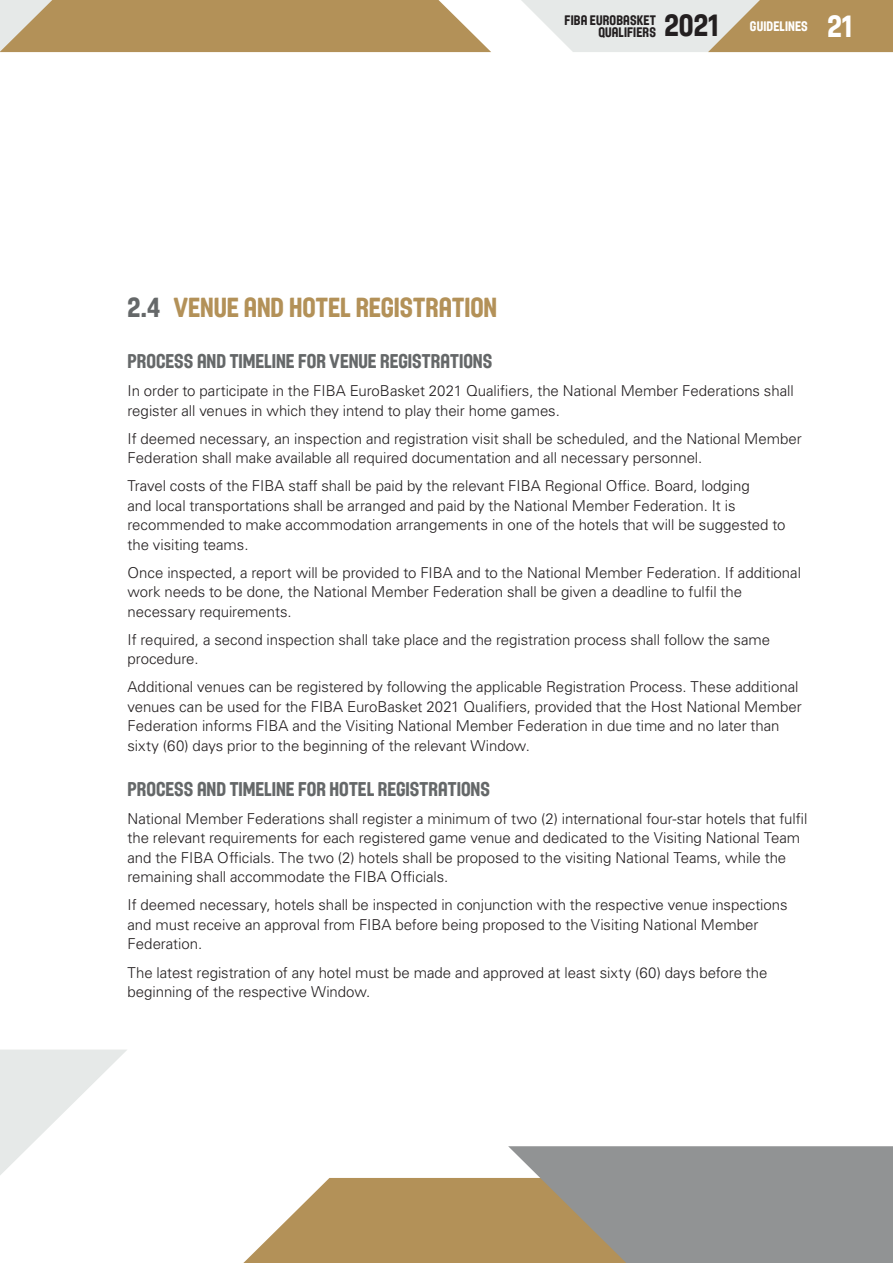
<style>
.page{position:relative;width:893px;height:1263px;background:#fff}
.page>*{position:absolute;margin:0;border:0;box-sizing:border-box;transform-origin:0 0}
.t1{font:30px "Fiba";color:#231f20}
.t2{font:30px "Fiba";color:#fff}
.t3{font:27px "Fiba";color:#b39158}
.t4{font:19.5px "Fiba";color:#656869}
.t5{font:300 15px/19.5px "Univers LTCYR 45";letter-spacing:-.005em;color:#231f20}
.t6{font:13.5px/12px "Fiba";letter-spacing:.01em;color:#231f20;text-align:right}
.t7{font:13.5px "Fiba";letter-spacing:.01em;color:#fff}
.s1{color:#656869}
</style>
<div class="page">
<div style="left:415px;top:1178px;width:93px;height:85px;background:#b39158"></div>
<svg style="left:0;top:1049px;width:415px;height:214px"></svg>
<svg style="left:508px;top:1146px;width:385px;height:117px;background:#98948c"></svg>
<svg style="left:0;top:0;width:491px;height:52px;background:#b99b67"></svg>
<svg style="left:521px;top:0;width:372px;height:52px;background:#d2c5ac"></svg>
<h1 class="t1" style="left:664px;top:8px;width:55px">2021</h1>
<p class="t6" style="left:565px;top:14px;width:93px">FIBA EUROBASKET<br>QUALIFIERS</p>
<p class="t7" style="left:750px;top:18px;width:59px">GUIDELINES</p>
<h1 class="t2" style="left:828px;top:8px;width:26px">21</h1>
<h2 class="t3" style="left:128px;top:291px;width:371px"><span class="s1">2.4</span> VENUE AND HOTEL REGISTRATION</h2>
<h3 class="t4" style="left:128px;top:350px;width:366px">PROCESS AND TIMELINE FOR VENUE REGISTRATIONS</h3>
<p class="t5" style="left:128px;top:381px;width:668px">In order to participate in the FIBA EuroBasket 2021 Qualifiers, the National Member Federations shall register all venues in which they intend to play their home games.</p>
<p class="t5" style="left:128px;top:428px;width:676px">If deemed necessary, an inspection and registration visit shall be scheduled, and the National Member<br>Federation shall make available all required documentation and all necessary personnel.</p>
<p class="t5" style="left:128px;top:476px;width:659px">Travel costs of the FIBA staff shall be paid by the relevant FIBA Regional Office. Board, lodging<br>and local transportations shall be arranged and paid by the National Member Federation. It is recommended to make accommodation arrangements in one of the hotels that will be suggested to the visiting teams.</p>
<p class="t5" style="left:128px;top:562px;width:675px">Once inspected, a report will be provided to FIBA and to the National Member Federation. If additional work needs to be done, the National Member Federation shall be given a deadline to fulfil the necessary requirements.</p>
<p class="t5" style="left:128px;top:629px;width:644px">If required, a second inspection shall take place and the registration process shall follow the same procedure.</p>
<p class="t5" style="left:128px;top:677px;width:676px">Additional venues can be registered by following the applicable Registration Process. These additional venues can be used for the FIBA EuroBasket 2021 Qualifiers, provided that the Host National Member Federation informs FIBA and the Visiting National Member Federation in due time and no later than sixty (60) days prior to the beginning of the relevant Window.</p>
<h3 class="t4" style="left:128px;top:777px;width:364px">PROCESS AND TIMELINE FOR HOTEL REGISTRATIONS</h3>
<p class="t5" style="left:128px;top:808px;width:681px">National Member Federations shall register a minimum of two (2) international four-star hotels that fulfil the relevant requirements for each registered game venue and dedicated to the Visiting National Team and the FIBA Officials. The two (2) hotels shall be proposed to the visiting National Teams, while the remaining shall accommodate the FIBA Officials.</p>
<p class="t5" style="left:128px;top:895px;width:662px">If deemed necessary, hotels shall be inspected in conjunction with the respective venue inspections and must receive an approval from FIBA before being proposed to the Visiting National Member<br>Federation.</p>
<p class="t5" style="left:128px;top:962px;width:641px">The latest registration of any hotel must be made and approved at least sixty (60) days before the beginning of the respective Window.</p>
</div>
